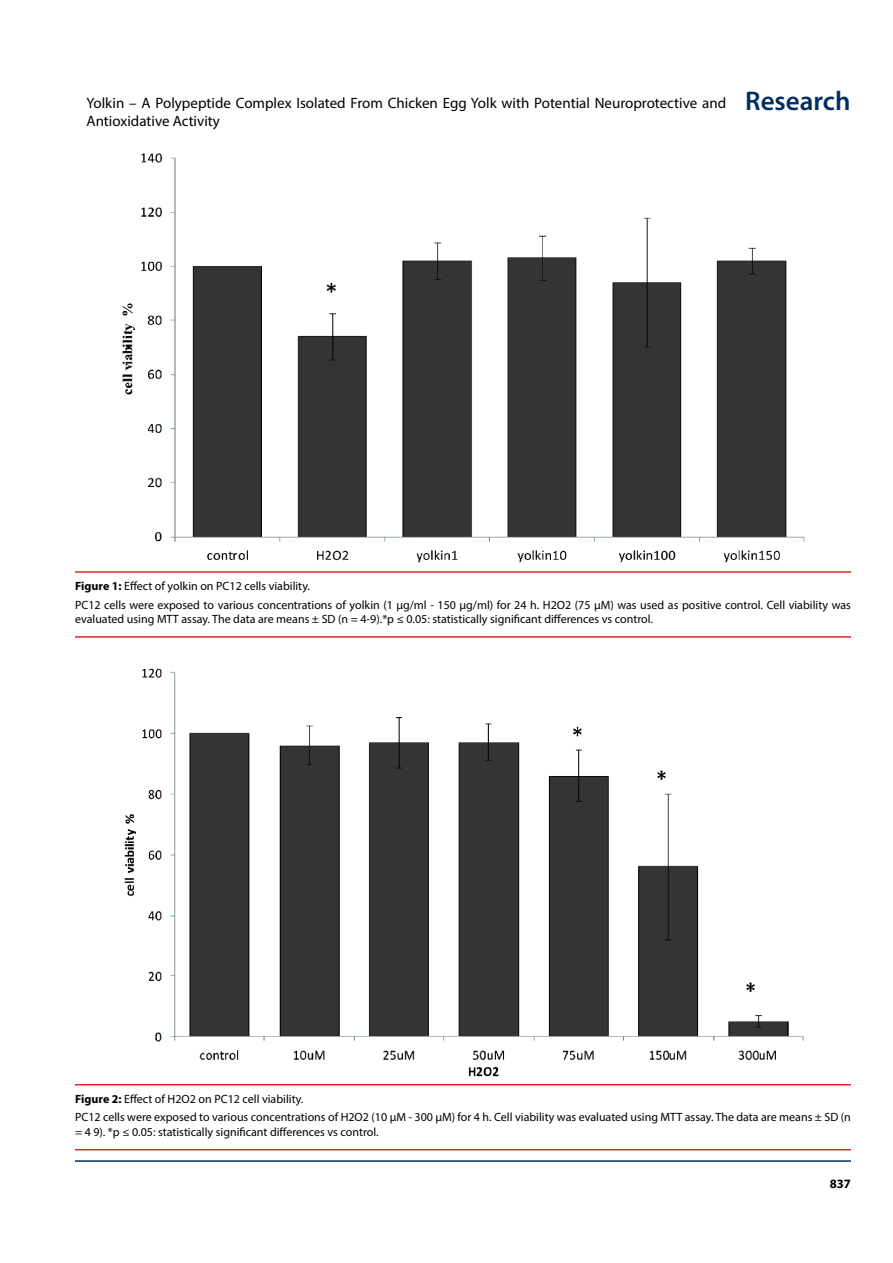
<style>
.page{position:relative;width:893px;height:1263px;background:#fff}
.page>*{position:absolute;margin:0;border:0;box-sizing:border-box;transform-origin:0 0}
.t1{font:15px/18px "Myriad Pro";color:#000}
.t2{font:700 12.75px "Myriad Pro";color:#000}
.t3{font:12px/18.6px "Myriad Pro";color:#000}
.s1{font-weight:600;font-size:27px;color:#002d62}
.s2{font-weight:700}
</style>
<div class="page">
<hr style="left:75px;top:1160px;width:776px;height:2px;background:#002d62">
<img style="left:122px;top:153px;width:683px;height:410px">
<hr style="left:75px;top:571px;width:776px;height:2px;background:#ed2124">
<hr style="left:75px;top:636px;width:776px;height:2px;background:#ed2124">
<img style="left:124px;top:668px;width:680px;height:409px">
<hr style="left:75px;top:1084px;width:776px;height:1px;background:#ed2124">
<hr style="left:75px;top:1149px;width:776px;height:1px;background:#ed2124">
<p class="t1" style="left:87px;top:94px;width:765px">Yolkin – A Polypeptide Complex Isolated From Chicken Egg Yolk with Potential Neuroprotective and <span class="s1">Research<br></span>Antioxidative Activity</p>
<p class="t3" style="left:75px;top:576px;width:777px"><span class="s2">Figure 1:</span> Effect of yolkin on PC12 cells viability.<br>PC12 cells were exposed to various concentrations of yolkin (1 μg/ml - 150 μg/ml) for 24 h. H2O2 (75 μM) was used as positive control. Cell viability was</p>
<p class="t3" style="left:75px;top:609px;width:579px">evaluated using MTT assay. The data are means ± SD (n = 4-9).*p ≤ 0.05: statistically significant differences vs control.</p>
<p class="t3" style="left:75px;top:1089px;width:777px"><span class="s2">Figure 2:</span> Effect of H2O2 on PC12 cell viability.<br>PC12 cells were exposed to various concentrations of H2O2 (10 µM - 300 µM) for 4 h. Cell viability was evaluated using MTT assay. The data are means ± SD (n</p>
<p class="t3" style="left:75px;top:1122px;width:305px">= 4 9). *p ≤ 0.05: statistically significant differences vs control.</p>
<p class="t2" style="left:830px;top:1176px;width:23px">837</p>
</div>
